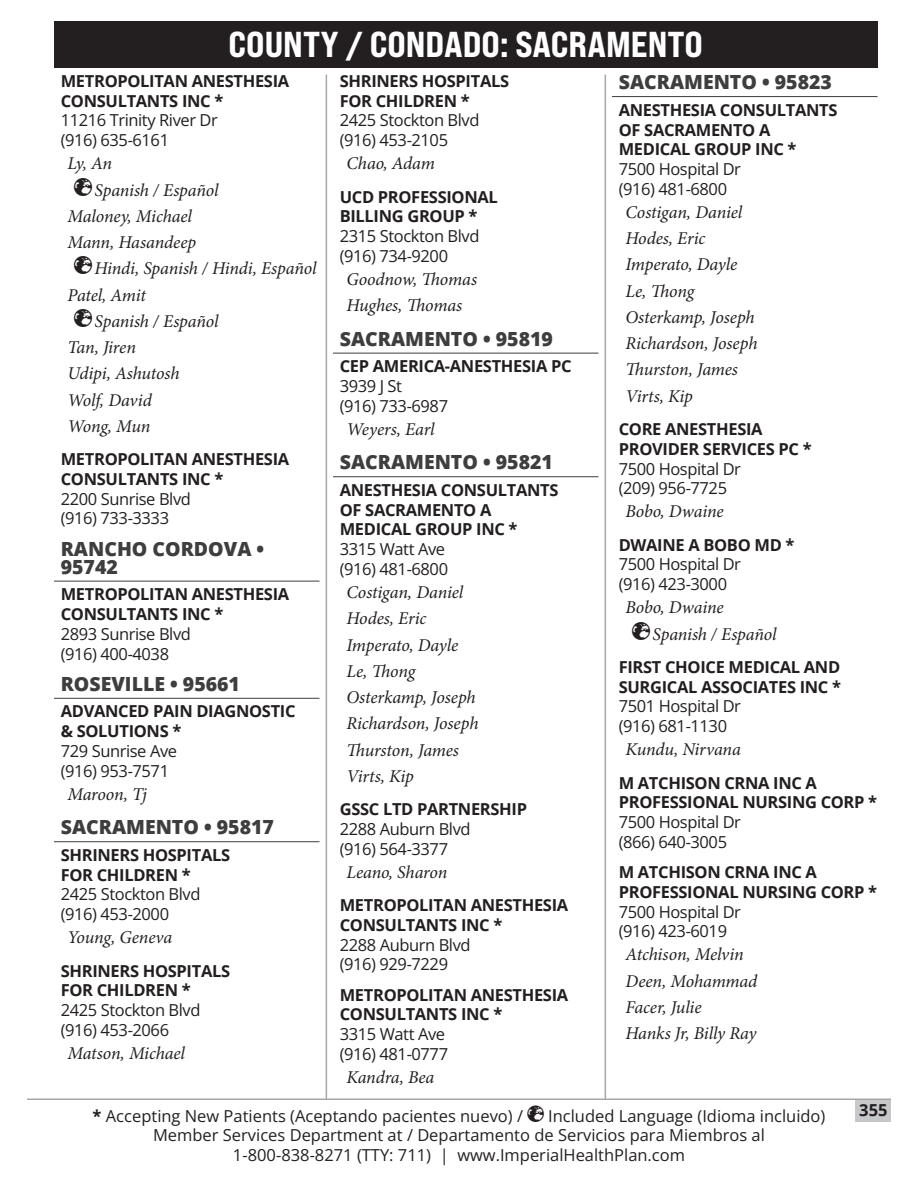
<style>
.page{position:relative;width:918px;height:1188px;background:#fff}
.page>*{position:absolute;margin:0;border:0;box-sizing:border-box;transform-origin:0 0}
.t1{font:36px "Bebas Neue Pro Exp Eb";color:#fff}
.City{font:800 19.5px/18px "Open Sans";color:#3e3e3f}
.Pro{font:italic 18px "Minion Pro";letter-spacing:-.01em;color:#231f20}
.Language{font:italic 18px "Minion Pro";letter-spacing:-.01em;color:#231f20}
.Group{font:700 16.5px/19.8px "Open Sans";letter-spacing:-.02em;color:#231f20}
.Location{font:16.5px/19.8px "Open Sans";letter-spacing:-.025em;color:#231f20}
.Location-2{font:16.5px "Open Sans";color:#231f20}
.s1{font-family:"Web Hosting Hub Glyphs";font-style:normal}
.s2{font-weight:700}
</style>
<div class="page">
<div style="left:54px;top:21px;width:824px;height:46px;background:#231f20"></div>
<div style="left:856px;top:1100px;width:35px;height:21px;background:#c7c8ca"></div>
<hr style="left:27px;top:1098px;width:864px;height:2px;background:#231f20">
<hr style="left:326px;top:75px;width:1px;height:1023px;background:#231f20">
<hr style="left:605px;top:75px;width:1px;height:1023px;background:#231f20">
<hr style="left:54px;top:581px;width:266px;height:1px;background:#3e3e3f">
<hr style="left:54px;top:698px;width:266px;height:1px;background:#3e3e3f">
<hr style="left:54px;top:841px;width:266px;height:1px;background:#3e3e3f">
<hr style="left:333px;top:353px;width:265px;height:1px;background:#3e3e3f">
<hr style="left:333px;top:476px;width:265px;height:1px;background:#3e3e3f">
<hr style="left:612px;top:96px;width:266px;height:1px;background:#3e3e3f">
<h1 class="t1" style="left:229px;top:22px;width:476px">COUNTY / CONDADO: SACRAMENTO</h1>
<p class="Group" style="left:61px;top:71px;width:230px">METROPOLITAN ANESTHESIA<br>CONSULTANTS INC *</p>
<p class="Location" style="left:61px;top:110px;width:159px">11216 Trinity River Dr (916) 635-6161</p>
<p class="Pro" style="left:68px;top:151px;width:46px">Ly, An</p>
<p class="Language" style="left:74px;top:177px;width:146px"><span class="s1">Ì</span>Spanish / Español</p>
<p class="Pro" style="left:68px;top:204px;width:126px">Maloney, Michael</p>
<p class="Pro" style="left:68px;top:230px;width:130px">Mann, Hasandeep</p>
<p class="Language" style="left:74px;top:256px;width:244px"><span class="s1">Ì</span>Hindi, Spanish / Hindi, Español</p>
<p class="Pro" style="left:68px;top:282px;width:80px">Patel, Amit</p>
<p class="Language" style="left:74px;top:309px;width:146px"><span class="s1">Ì</span>Spanish / Español</p>
<p class="Pro" style="left:68px;top:335px;width:70px">Tan, Jiren</p>
<p class="Pro" style="left:68px;top:361px;width:114px">Udipi, Ashutosh</p>
<p class="Pro" style="left:68px;top:387px;width:86px">Wolf, David</p>
<p class="Pro" style="left:68px;top:414px;width:84px">Wong, Mun</p>
<p class="Group" style="left:61px;top:449px;width:230px">METROPOLITAN ANESTHESIA<br>CONSULTANTS INC *</p>
<p class="Location" style="left:61px;top:488px;width:132px">2200 Sunrise Blvd (916) 733-3333</p>
<h4 class="City" style="left:61px;top:539px;width:205px">RANCHO CORDOVA •<br>95742</h4>
<p class="Group" style="left:61px;top:584px;width:230px">METROPOLITAN ANESTHESIA<br>CONSULTANTS INC *</p>
<p class="Location" style="left:61px;top:624px;width:132px">2893 Sunrise Blvd (916) 400-4038</p>
<h4 class="City" style="left:61px;top:674px;width:181px">ROSEVILLE • 95661</h4>
<p class="Group" style="left:61px;top:701px;width:236px">ADVANCED PAIN DIAGNOSTIC &amp; SOLUTIONS *</p>
<p class="Location" style="left:61px;top:741px;width:118px">729 Sunrise Ave (916) 953-7571</p>
<p class="Pro" style="left:68px;top:782px;width:81px">Maroon, Tj</p>
<h4 class="City" style="left:61px;top:817px;width:215px">SACRAMENTO • 95817</h4>
<p class="Group" style="left:61px;top:845px;width:171px">SHRINERS HOSPITALS<br>FOR CHILDREN *</p>
<p class="Location" style="left:61px;top:884px;width:141px">2425 Stockton Blvd (916) 453-2000</p>
<p class="Pro" style="left:68px;top:925px;width:106px">Young, Geneva</p>
<p class="Group" style="left:61px;top:960px;width:171px">SHRINERS HOSPITALS<br>FOR CHILDREN *</p>
<p class="Location" style="left:61px;top:1000px;width:141px">2425 Stockton Blvd (916) 453-2066</p>
<p class="Pro" style="left:68px;top:1041px;width:119px">Matson, Michael</p>
<p class="Group" style="left:340px;top:71px;width:171px">SHRINERS HOSPITALS<br>FOR CHILDREN *</p>
<p class="Location" style="left:340px;top:110px;width:141px">2425 Stockton Blvd (916) 453-2105</p>
<p class="Pro" style="left:346px;top:151px;width:90px">Chao, Adam</p>
<p class="Group" style="left:340px;top:186px;width:160px">UCD PROFESSIONAL<br>BILLING GROUP *</p>
<p class="Location" style="left:340px;top:226px;width:141px">2315 Stockton Blvd (916) 734-9200</p>
<p class="Pro" style="left:346px;top:267px;width:132px">Goodnow, Thomas</p>
<p class="Pro" style="left:346px;top:293px;width:117px">Hughes, Thomas</p>
<h4 class="City" style="left:340px;top:329px;width:215px">SACRAMENTO • 95819</h4>
<p class="Group" style="left:340px;top:356px;width:233px">CEP AMERICA-ANESTHESIA PC</p>
<p class="Location" style="left:340px;top:376px;width:110px">3939 J St<br>(916) 733-6987</p>
<p class="Pro" style="left:346px;top:417px;width:90px">Weyers, Earl</p>
<h4 class="City" style="left:340px;top:452px;width:215px">SACRAMENTO • 95821</h4>
<p class="Group" style="left:340px;top:480px;width:220px">ANESTHESIA CONSULTANTS<br>OF SACRAMENTO A<br>MEDICAL GROUP INC *</p>
<p class="Location" style="left:340px;top:539px;width:110px">3315 Watt Ave (916) 481-6800</p>
<p class="Pro" style="left:346px;top:580px;width:118px">Costigan, Daniel</p>
<p class="Pro" style="left:346px;top:606px;width:81px">Hodes, Eric</p>
<p class="Pro" style="left:346px;top:633px;width:113px">Imperato, Dayle</p>
<p class="Pro" style="left:346px;top:659px;width:70px">Le, Thong</p>
<p class="Pro" style="left:346px;top:685px;width:131px">Osterkamp, Joseph</p>
<p class="Pro" style="left:346px;top:711px;width:134px">Richardson, Joseph</p>
<p class="Pro" style="left:346px;top:738px;width:114px">Thurston, James</p>
<p class="Pro" style="left:346px;top:764px;width:69px">Virts, Kip</p>
<p class="Group" style="left:340px;top:799px;width:189px">GSSC LTD PARTNERSHIP</p>
<p class="Location" style="left:340px;top:819px;width:132px">2288 Auburn Blvd (916) 564-3377</p>
<p class="Pro" style="left:346px;top:860px;width:102px">Leano, Sharon</p>
<p class="Group" style="left:340px;top:895px;width:230px">METROPOLITAN ANESTHESIA<br>CONSULTANTS INC *</p>
<p class="Location" style="left:340px;top:934px;width:132px">2288 Auburn Blvd (916) 929-7229</p>
<p class="Group" style="left:340px;top:984px;width:230px">METROPOLITAN ANESTHESIA<br>CONSULTANTS INC *</p>
<p class="Location" style="left:340px;top:1024px;width:110px">3315 Watt Ave (916) 481-0777</p>
<p class="Pro" style="left:346px;top:1065px;width:89px">Kandra, Bea</p>
<h4 class="City" style="left:619px;top:72px;width:215px">SACRAMENTO • 95823</h4>
<p class="Group" style="left:619px;top:99px;width:220px">ANESTHESIA CONSULTANTS<br>OF SACRAMENTO A<br>MEDICAL GROUP INC *</p>
<p class="Location" style="left:619px;top:159px;width:124px">7500 Hospital Dr (916) 481-6800</p>
<p class="Pro" style="left:626px;top:200px;width:118px">Costigan, Daniel</p>
<p class="Pro" style="left:626px;top:226px;width:81px">Hodes, Eric</p>
<p class="Pro" style="left:626px;top:252px;width:113px">Imperato, Dayle</p>
<p class="Pro" style="left:626px;top:279px;width:70px">Le, Thong</p>
<p class="Pro" style="left:626px;top:305px;width:131px">Osterkamp, Joseph</p>
<p class="Pro" style="left:626px;top:331px;width:134px">Richardson, Joseph</p>
<p class="Pro" style="left:626px;top:357px;width:114px">Thurston, James</p>
<p class="Pro" style="left:626px;top:384px;width:69px">Virts, Kip</p>
<p class="Group" style="left:619px;top:419px;width:194px">CORE ANESTHESIA<br>PROVIDER SERVICES PC *</p>
<p class="Location" style="left:619px;top:458px;width:124px">7500 Hospital Dr (209) 956-7725</p>
<p class="Pro" style="left:626px;top:499px;width:100px">Bobo, Dwaine</p>
<p class="Group" style="left:619px;top:534px;width:177px">DWAINE A BOBO MD *</p>
<p class="Location" style="left:619px;top:554px;width:124px">7500 Hospital Dr (916) 423-3000</p>
<p class="Pro" style="left:626px;top:595px;width:100px">Bobo, Dwaine</p>
<p class="Language" style="left:632px;top:622px;width:146px"><span class="s1">Ì</span>Spanish / Español</p>
<p class="Group" style="left:619px;top:657px;width:224px">FIRST CHOICE MEDICAL AND<br>SURGICAL ASSOCIATES INC *</p>
<p class="Location" style="left:619px;top:696px;width:124px">7501 Hospital Dr (916) 681-1130</p>
<p class="Pro" style="left:626px;top:737px;width:117px">Kundu, Nirvana</p>
<p class="Group" style="left:619px;top:772px;width:260px">M ATCHISON CRNA INC A<br>PROFESSIONAL NURSING CORP *</p>
<p class="Location" style="left:619px;top:812px;width:124px">7500 Hospital Dr (866) 640-3005</p>
<p class="Group" style="left:619px;top:862px;width:260px">M ATCHISON CRNA INC A<br>PROFESSIONAL NURSING CORP *</p>
<p class="Location" style="left:619px;top:901px;width:124px">7500 Hospital Dr (916) 423-6019</p>
<p class="Pro" style="left:626px;top:942px;width:120px">Atchison, Melvin</p>
<p class="Pro" style="left:626px;top:969px;width:133px">Deen, Mohammad</p>
<p class="Pro" style="left:626px;top:995px;width:78px">Facer, Julie</p>
<p class="Pro" style="left:626px;top:1021px;width:132px">Hanks Jr, Billy Ray</p>
<p class="Location-2" style="left:93px;top:1104px;width:432px"><span class="s2">*</span> Accepting New Patients (Aceptando pacientes nuevo) /</p>
<p class="Location-2" style="left:548px;top:1104px;width:279px">Included Language (Idioma incluido)</p>
<p class="Location-2" style="left:153px;top:1124px;width:613px">Member Services Department at / Departamento de Servicios para Miembros al</p>
<p class="Location-2" style="left:233px;top:1143px;width:454px">1-800-838-8271 (TTY: 711) | www.ImperialHealthPlan.com</p>
<p class="Group" style="left:859px;top:1100px;width:30px">355</p>
</div>
